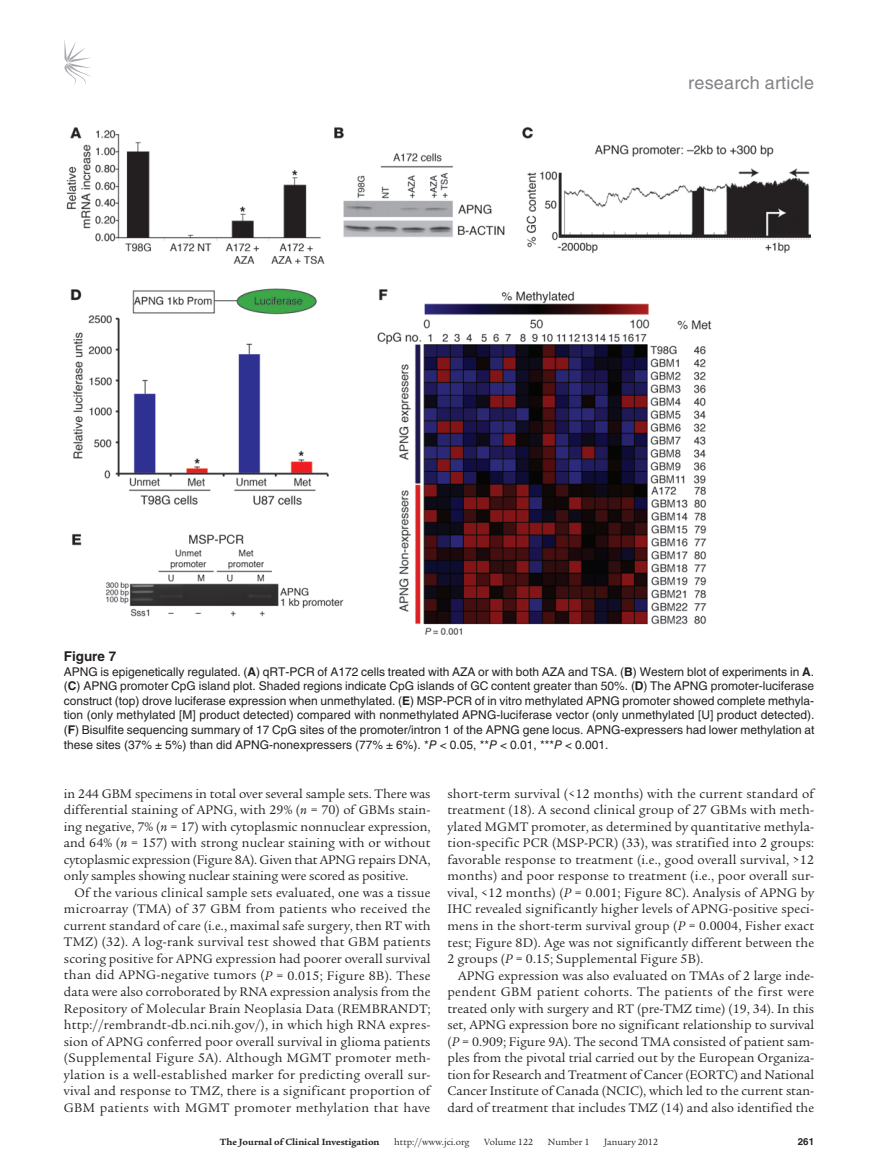
<style>
.page{position:relative;width:878px;height:1175px;background:#fff}
.page>*{position:absolute;margin:0;border:0;box-sizing:border-box;transform-origin:0 0}
.t1{font:18px "Helvetica LT Std";letter-spacing:.01em;color:#808285}
.t2{font:13.5px/16.5px "Legacy Serif Std";letter-spacing:.005em;color:#231f20;text-align:justify}
.t3{font:700 13.5px "Helvetica LT Std";color:#231f20}
.t4{font:12px/14.7px "Helvetica LT Std";color:#231f20;text-align:justify}
.t5{font:9.75px "Legacy Serif Std";color:#231f20}
.t6{font:700 9.75px "Legacy Serif Std";color:#231f20}
.t7{font:700 9.75px "Helvetica LT Std";color:#231f20}
.s1{font-weight:700}
.s2{font-style:italic}
</style>
<div class="page">
<svg style="left:64px;top:40px;width:27px;height:45px"></svg>
<img style="left:66px;top:126px;width:744px;height:509px">
<h1 class="t1" style="left:688px;top:73px;width:127px">research article</h1>
<p class="t3" style="left:64px;top:648px;width:54px">Figure 7</p>
<p class="t4" style="left:64px;top:664px;width:752px">APNG is epigenetically regulated. (<span class="s1">A</span>) qRT-PCR of A172 cells treated with AZA or with both AZA and TSA. (<span class="s1">B</span>) Western blot of experiments in <span class="s1">A</span>. (<span class="s1">C</span>) APNG promoter CpG island plot. Shaded regions indicate CpG islands of GC content greater than 50%. (<span class="s1">D</span>) The APNG promoter-luciferase construct (top) drove luciferase expression when unmethylated. (<span class="s1">E</span>) MSP-PCR of in vitro methylated APNG promoter showed complete methyla&shy;tion (only methylated [M] product detected) compared with nonmethylated APNG-luciferase vector (only unmethylated [U] product detected). (<span class="s1">F</span>) Bisulfite sequencing summary of 17 CpG sites of the promoter/intron 1 of the APNG gene locus. APNG-expressers had lower methylation at these sites (37% ± 5%) than did APNG-nonexpressers (77% ± 6%). *<span class="s2">P</span> &lt; 0.05, **<span class="s2">P</span> &lt; 0.01, ***<span class="s2">P</span> &lt; 0.001.</p>
<p class="t2" style="left:64px;top:785px;width:368px">in 244 GBM specimens in total over several sample sets. There was differential staining of APNG, with 29% (<span class="s2">n</span> = 70) of GBMs stain&shy;ing negative, 7% (<span class="s2">n</span> = 17) with cytoplasmic nonnuclear expression, and 64% (<span class="s2">n</span> = 157) with strong nuclear staining with or without cytoplasmic expression (Figure 8A). Given that APNG repairs DNA, only samples showing nuclear staining were scored as positive.</p>
<p class="t2" style="left:64px;top:884px;width:368px;text-indent:11px">Of the various clinical sample sets evaluated, one was a tissue microarray (TMA) of 37 GBM from patients who received the current standard of care (i.e., maximal safe surgery, then RT with TMZ) (32). A log-rank survival test showed that GBM patients scoring positive for APNG expression had poorer overall survival than did APNG-negative tumors (<span class="s2">P</span> = 0.015; Figure 8B). These data were also corroborated by RNA expression analysis from the Repository of Molecular Brain Neoplasia Data (REMBRANDT; http://rembrandt-db.nci.nih.gov/), in which high RNA expres&shy;sion of APNG conferred poor overall survival in glioma patients (Supplemental Figure 5A). Although MGMT promoter meth&shy;ylation is a well-established marker for predicting overall sur&shy;vival and response to TMZ, there is a significant proportion of GBM patients with MGMT promoter methylation that have</p>
<p class="t2" style="left:447px;top:785px;width:368px">short-term survival (&lt;12 months) with the current standard of treatment (18). A second clinical group of 27 GBMs with meth&shy;ylated MGMT promoter, as determined by quantitative methyla&shy;tion-specific PCR (MSP-PCR) (33), was stratified into 2 groups: favorable response to treatment (i.e., good overall survival, &gt;12 months) and poor response to treatment (i.e., poor overall sur&shy;vival, &lt;12 months) (<span class="s2">P</span> = 0.001; Figure 8C). Analysis of APNG by IHC revealed significantly higher levels of APNG-positive speci&shy;mens in the short-term survival group (<span class="s2">P</span> = 0.0004, Fisher exact test; Figure 8D). Age was not significantly different between the 2 groups (<span class="s2">P</span> = 0.15; Supplemental Figure 5B).</p>
<p class="t2" style="left:447px;top:967px;width:368px;text-indent:11px">APNG expression was also evaluated on TMAs of 2 large inde&shy;pendent GBM patient cohorts. The patients of the first were treated only with surgery and RT (pre-TMZ time) (19, 34). In this set, APNG expression bore no significant relationship to survival (<span class="s2">P</span> = 0.909; Figure 9A). The second TMA consisted of patient sam&shy;ples from the pivotal trial carried out by the European Organiza&shy;tion for Research and Treatment of Cancer (EORTC) and National Cancer Institute of Canada (NCIC), which led to the current stan&shy;dard of treatment that includes TMZ (14) and also identified the</p>
<p class="t6" style="left:220px;top:1135px;width:161px">The Journal of Clinical Investigation</p>
<p class="t5" style="left:394px;top:1136px;width:77px">http://www.jci.org</p>
<p class="t5" style="left:484px;top:1136px;width:50px">Volume 122</p>
<p class="t5" style="left:548px;top:1136px;width:43px">Number 1</p>
<p class="t5" style="left:604px;top:1136px;width:55px">January 2012</p>
<p class="t7" style="left:797px;top:1135px;width:18px">261</p>
</div>
